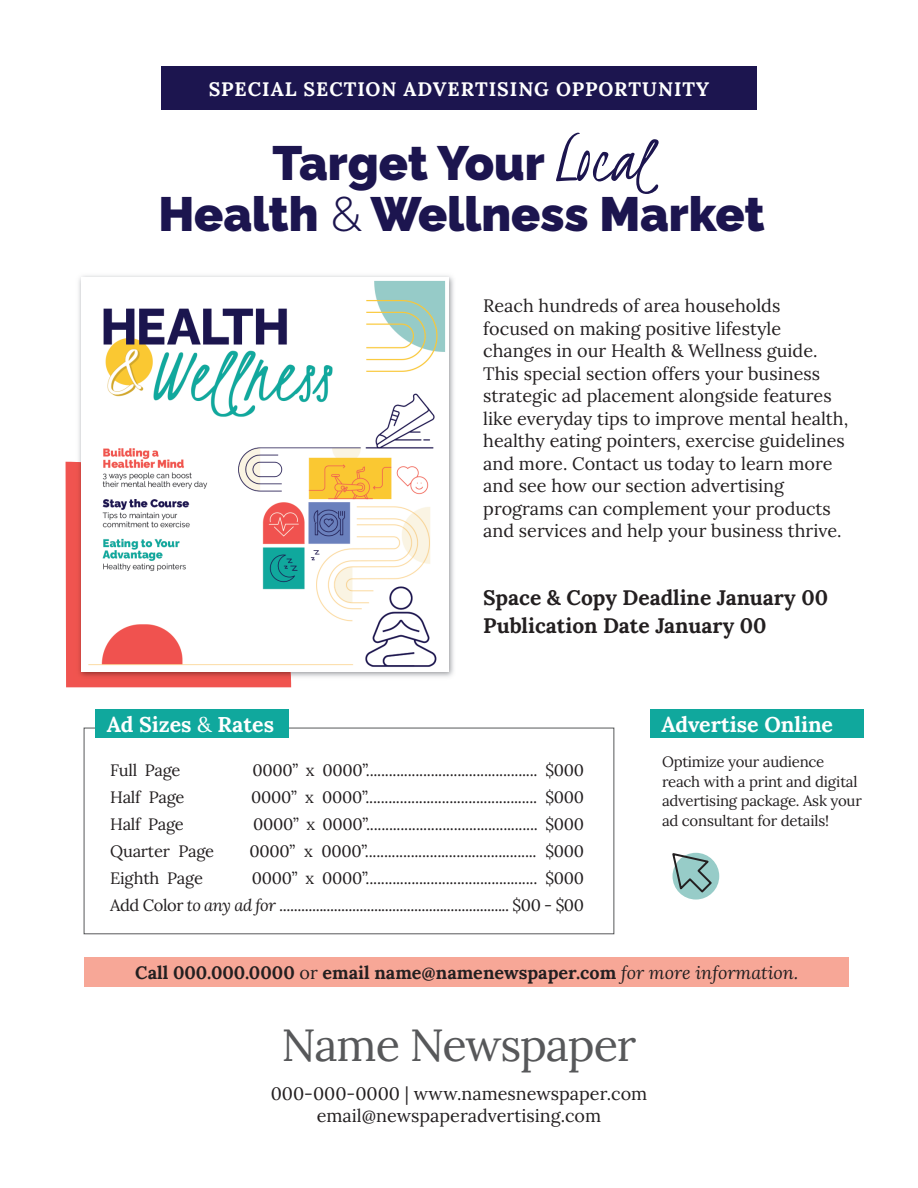
<style>
.page{position:relative;width:918px;height:1188px;background:#fff}
.page>*{position:absolute;margin:0;border:0;box-sizing:border-box;transform-origin:0 0}
.t1{font:900 48px/51px "Raleway";color:#1c154f;text-align:center}
.t2{font:45px "Lora";letter-spacing:-.025em;color:#57585a}
.t3{font:700 21.3px "Lora";color:#fff}
.t4{font:700 21px/28.5px "Lora";color:#231f20}
.t5{font:700 19.5px "Lora";letter-spacing:.05em;color:#fff}
.t6{font:18px/22.5px "Lora";color:#231f20}
.t7{font:700 18px "Lora";color:#231f20}
.t8{font:16.5px/27px "Lora";letter-spacing:-.015em;color:#231f20;text-align:right}
.t9{font:15px/19.5px "Lora";letter-spacing:-.015em;color:#231f20}
.s1{font-family:"Kristi";font-weight:400;font-size:72px}
.s2{font-weight:300}
.s3{font-weight:400}
.s4{font-style:italic}
.s5{font-weight:400;font-style:italic}
</style>
<div class="page">
<div style="left:66px;top:462px;width:225px;height:225px;background:#f05450"></div>
<div style="left:673px;top:853px;width:46px;height:47px;background:#97ccc8;border-radius:50%"></div>
<div style="left:84px;top:728px;width:530px;height:206px;border:1px solid #57585a"></div>
<div style="left:96px;top:710px;width:193px;height:28px;background:#10a89d"></div>
<div style="left:84px;top:958px;width:765px;height:29px;background:#f7a797"></div>
<img style="left:74px;top:275px;width:380px;height:408px">
<img style="left:74px;top:462px;width:217px;height:221px">
<img style="left:81px;top:278px;width:367px;height:393px">
<div style="left:161px;top:66px;width:596px;height:43px;background:#1c154f"></div>
<div style="left:650px;top:710px;width:214px;height:28px;background:#10a89d"></div>
<svg style="left:672px;top:853px;width:40px;height:39px"></svg>
<p class="t5" style="left:209px;top:73px;width:502px">SPECIAL SECTION ADVERTISING OPPORTUNITY</p>
<h1 class="t1" style="left:159px;top:132px;width:608px">Target Your <span class="s1">Local<br></span>Health <span class="s2">&amp;</span> Wellness Market</h1>
<p class="t6" style="left:483px;top:293px;width:366px">Reach hundreds of area households focused on making positive lifestyle changes in our Health &amp; Wellness guide.<br>This special section offers your business strategic ad placement alongside features like everyday tips to improve mental health, healthy eating pointers, exercise guidelines and more. Contact us today to learn more and see how our section advertising programs can complement your products and services and help your business thrive.</p>
<p class="t3" style="left:107px;top:707px;width:169px">Ad Sizes <span class="s3">&amp;</span> Rates</p>
<p class="t4" style="left:483px;top:581px;width:346px">Space &amp; Copy Deadline January 00<br>Publication Date January 00</p>
<p class="t3" style="left:662px;top:707px;width:173px">Advertise Online</p>
<p class="t8" style="left:110px;top:755px;width:72px">Full Page</p>
<p class="t8" style="left:252px;top:755px;width:333px">0000” x 0000”............................................. $000</p>
<p class="t8" style="left:110px;top:782px;width:76px">Half Page</p>
<p class="t8" style="left:251px;top:782px;width:334px">0000” x 0000”............................................. $000</p>
<p class="t8" style="left:110px;top:809px;width:75px">Half Page</p>
<p class="t8" style="left:253px;top:809px;width:332px">0000” x 0000”............................................. $000</p>
<p class="t8" style="left:110px;top:836px;width:106px">Quarter Page</p>
<p class="t8" style="left:250px;top:836px;width:336px">0000” x 0000”............................................. $000</p>
<p class="t8" style="left:110px;top:863px;width:94px">Eighth Page</p>
<p class="t8" style="left:110px;top:863px;width:475px">0000” x 0000”............................................. $000<br>Add Color <span class="s4">to any ad for</span> ............................................................... $00 - $00</p>
<p class="t9" style="left:662px;top:751px;width:201px">Optimize your audience reach with a print and digital advertising package. Ask your ad consultant for details!</p>
<p class="t7" style="left:135px;top:958px;width:664px">Call 000.000.0000 <span class="s3">or</span> email name@namenewspaper.com <span class="s5">for more information.</span></p>
<h2 class="t2" style="left:282px;top:1011px;width:356px">Name Newspaper</h2>
<p class="t6" style="left:271px;top:1081px;width:378px;text-align:center">000-000-0000 | www.namesnewspaper.com email@newspaperadvertising.com</p>
</div>
